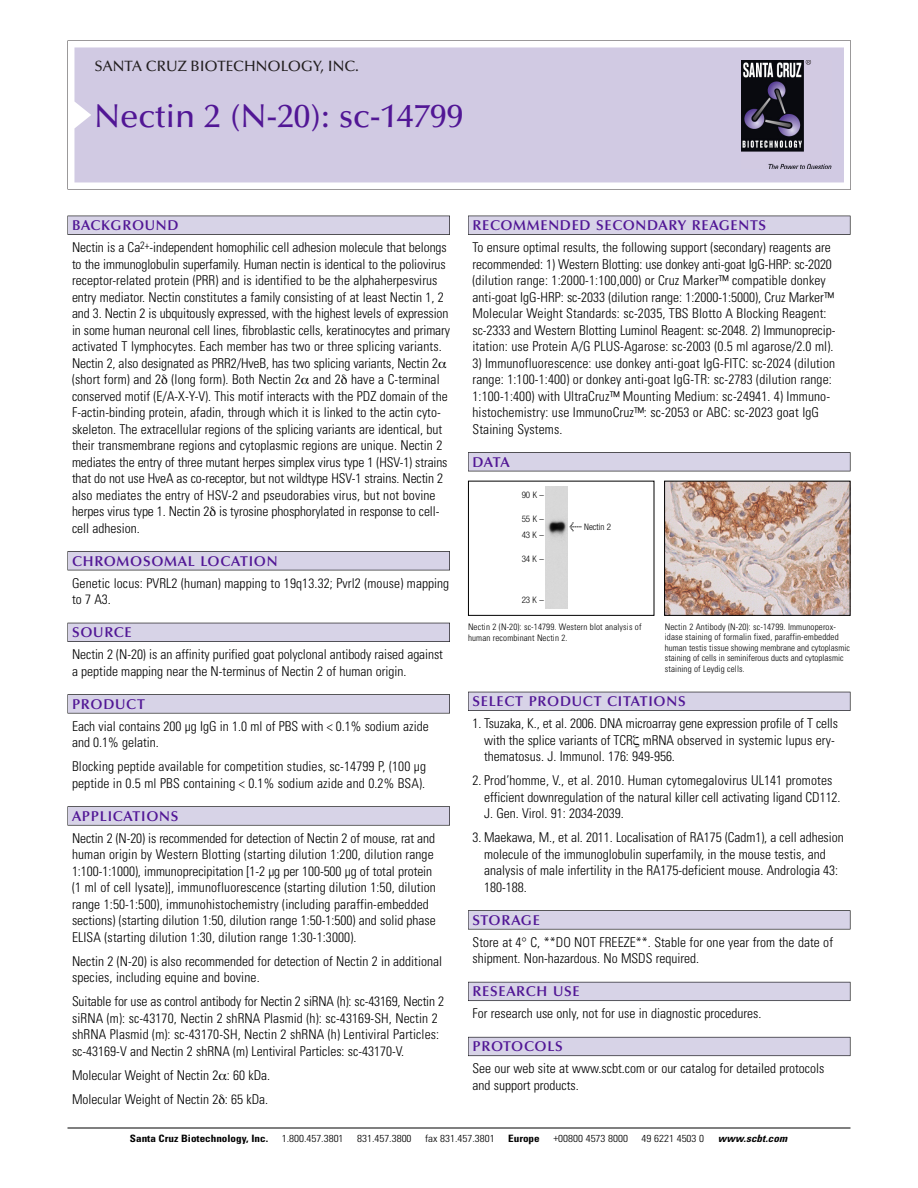
<style>
.page{position:relative;width:918px;height:1188px;background:#fff}
.page>*{position:absolute;margin:0;border:0;box-sizing:border-box;transform-origin:0 0}
.t1{font:500 33px "Optima";color:#511695}
.t2{font:500 15px "Optima";color:#231f20}
.t3{font:600 14.25px "Optima";letter-spacing:.05em;color:#511695}
.t4{font:300 condensed 13.5px/16.5px "Univers";color:#000}
.t5{font:300 condensed 10.2px "Univers";color:#000;scale:1.1 1}
.t6{font:700 condensed 10.2px "Univers";color:#000;scale:1.1 1}
.t7{font:italic 700 condensed 10.2px "Univers";letter-spacing:.005em;color:#000;scale:1.1 1}
.t8{font:300 condensed 9px/10.5px "Univers";letter-spacing:.015em;color:#000}
.t9{font:300 condensed 9px/16px "Helvetica Neue";color:#000}
.s1{font-family:"Meta Plus";font-weight:400;font-stretch:normal;font-size:10.5px}
</style>
<div class="page">
<svg style="left:68px;top:40px;width:783px;height:149px"></svg>
<div style="left:74px;top:47px;width:770px;height:135px;background:#d1cae3"></div>
<img style="left:741px;top:60px;width:90px;height:108px">
<div style="left:68px;top:216px;width:382px;height:19px;background:#525155"></div>
<div style="left:68px;top:216px;width:381px;height:18px;background:#d7d3e7"></div>
<div style="left:68px;top:551px;width:382px;height:19px;background:#525155"></div>
<div style="left:68px;top:552px;width:381px;height:18px;background:#d7d3e7"></div>
<div style="left:68px;top:623px;width:382px;height:19px;background:#525158"></div>
<div style="left:68px;top:623px;width:381px;height:18px;background:#d7d3e7"></div>
<div style="left:68px;top:694px;width:382px;height:19px;background:#575759"></div>
<div style="left:68px;top:695px;width:381px;height:18px;background:#d7d3e7"></div>
<svg style="left:68px;top:806px;width:382px;height:20px"></svg>
<div style="left:68px;top:807px;width:381px;height:18px;background:#d7d3e7"></div>
<div style="left:468px;top:216px;width:382px;height:19px;background:#525155"></div>
<div style="left:468px;top:216px;width:382px;height:18px;background:#d7d3e7"></div>
<div style="left:468px;top:452px;width:382px;height:19px;background:#525155"></div>
<div style="left:468px;top:453px;width:382px;height:18px;background:#d7d3e7"></div>
<div style="left:468px;top:692px;width:382px;height:19px;background:#525158"></div>
<div style="left:468px;top:692px;width:382px;height:18px;background:#d7d3e7"></div>
<div style="left:468px;top:910px;width:382px;height:19px;background:#575759"></div>
<div style="left:468px;top:911px;width:382px;height:18px;background:#d7d3e7"></div>
<div style="left:468px;top:982px;width:382px;height:19px;background:#5b5a62"></div>
<div style="left:468px;top:982px;width:382px;height:18px;background:#d7d3e7"></div>
<div style="left:468px;top:1037px;width:382px;height:19px;background:#66646e"></div>
<div style="left:468px;top:1037px;width:382px;height:18px;background:#d7d3e7"></div>
<hr style="left:68px;top:1128px;width:782px;height:1px;background:#000">
<div style="left:468px;top:481px;width:186px;height:135px;border:1px solid #000"></div>
<img style="left:546px;top:487px;width:21px;height:122px">
<img style="left:666px;top:483px;width:182px;height:131px">
<div style="left:664px;top:481px;width:186px;height:135px;border:1px solid #000"></div>
<p class="t2" style="left:94px;top:61px;width:266px">SANTA CRUZ BIOTECHNOLOGY, INC.</p>
<h1 class="t1" style="left:94px;top:103px;width:370px">Nectin 2 (N-20): sc-14799</h1>
<p class="t3" style="left:72px;top:219px;width:108px">BACKGROUND</p>
<p class="t4" style="left:72px;top:240px;width:379px">Nectin is a Ca<sup>2+</sup>-independent homophilic cell adhesion molecule that belongs to the immunoglobulin superfamily. Human nectin is identical to the poliovirus receptor-related protein (PRR) and is identified to be the alphaherpesvirus entry mediator. Nectin constitutes a family consisting of at least Nectin 1, 2 and 3. Nectin 2 is ubquitously expressed, with the highest levels of expression in some human neuronal cell lines, fibroblastic cells, keratinocytes and primary activated T lymphocytes. Each member has two or three splicing variants.<br>Nectin 2, also designated as PRR2/HveB, has two splicing variants, Nectin 2 (short form) and 2 (long form). Both Nectin 2 and 2 have a C-terminal conserved motif (E/A-X-Y-V). This motif interacts with the PDZ domain of the F-actin-binding protein, afadin, through which it is linked to the actin cyto&shy;skeleton. The extracellular regions of the splicing variants are identical, but their transmembrane regions and cytoplasmic regions are unique. Nectin 2 mediates the entry of three mutant herpes simplex virus type 1 (HSV-1) strains that do not use HveA as co-receptor, but not wildtype HSV-1 strains. Nectin 2 also mediates the entry of HSV-2 and pseudorabies virus, but not bovine herpes virus type 1. Nectin 2 is tyrosine phosphorylated in response to cell&shy;cell adhesion.</p>
<p class="t3" style="left:72px;top:555px;width:207px">CHROMOSOMAL LOCATION</p>
<p class="t4" style="left:72px;top:576px;width:379px">Genetic locus: PVRL2 (human) mapping to 19q13.32; Pvrl2 (mouse) mapping to 7 A3.</p>
<p class="t3" style="left:72px;top:627px;width:61px">SOURCE</p>
<p class="t4" style="left:72px;top:647px;width:372px">Nectin 2 (N-20) is an affinity purified goat polyclonal antibody raised against a peptide mapping near the N-terminus of Nectin 2 of human origin.</p>
<p class="t3" style="left:72px;top:698px;width:74px">PRODUCT</p>
<p class="t4" style="left:72px;top:719px;width:358px">Each vial contains 200 µg IgG in 1.0 ml of PBS with &lt; 0.1% sodium azide and 0.1% gelatin.</p>
<p class="t4" style="left:72px;top:759px;width:356px">Blocking peptide available for competition studies, sc-14799 P, (100 µg peptide in 0.5 ml PBS containing &lt; 0.1% sodium azide and 0.2% BSA).</p>
<p class="t3" style="left:72px;top:810px;width:108px">APPLICATIONS</p>
<p class="t4" style="left:72px;top:831px;width:365px">Nectin 2 (N-20) is recommended for detection of Nectin 2 of mouse, rat and human origin by Western Blotting (starting dilution 1:200, dilution range 1:100-1:1000), immunoprecipitation [1-2 µg per 100-500 µg of total protein (1 ml of cell lysate)], immunofluorescence (starting dilution 1:50, dilution range 1:50-1:500), immunohistochemistry (including paraffin-embedded sections) (starting dilution 1:50, dilution range 1:50-1:500) and solid phase ELISA (starting dilution 1:30, dilution range 1:30-1:3000).</p>
<p class="t4" style="left:72px;top:954px;width:371px">Nectin 2 (N-20) is also recommended for detection of Nectin 2 in additional species, including equine and bovine.</p>
<p class="t4" style="left:72px;top:994px;width:374px">Suitable for use as control antibody for Nectin 2 siRNA (h): sc-43169, Nectin 2 siRNA (m): sc-43170, Nectin 2 shRNA Plasmid (h): sc-43169-SH, Nectin 2 shRNA Plasmid (m): sc-43170-SH, Nectin 2 shRNA (h) Lentiviral Particles: sc-43169-V and Nectin 2 shRNA (m) Lentiviral Particles: sc-43170-V.</p>
<p class="t4" style="left:72px;top:1064px;width:200px;line-height:24px">Molecular Weight of Nectin 2 : 60 kDa.<br>Molecular Weight of Nectin 2 : 65 kDa.</p>
<p class="t3" style="left:473px;top:219px;width:295px">RECOMMENDED SECONDARY REAGENTS</p>
<p class="t4" style="left:473px;top:240px;width:364px">To ensure optimal results, the following support (secondary) reagents are recommended: 1) Western Blotting: use donkey anti-goat IgG-HRP: sc-2020 (dilution range: 1:2000-1:100,000) or Cruz Marker™ compatible donkey anti-goat IgG-HRP: sc-2033 (dilution range: 1:2000-1:5000), Cruz Marker™ Molecular Weight Standards: sc-2035, TBS Blotto A Blocking Reagent: sc-2333 and Western Blotting Luminol Reagent: sc-2048. 2) Immunoprecip&shy;itation: use Protein A/G PLUS-Agarose: sc-2003 (0.5 ml agarose/2.0 ml).</p>
<p class="t4" style="left:473px;top:356px;width:364px">3) Immunofluorescence: use donkey anti-goat IgG-FITC: sc-2024 (dilution range: 1:100-1:400) or donkey anti-goat IgG-TR: sc-2783 (dilution range:<br>1:100-1:400) with UltraCruz™ Mounting Medium: sc-24941. 4) Immuno&shy;histochemistry: use ImmunoCruz™: sc-2053 or ABC: sc-2023 goat IgG Staining Systems.</p>
<p class="t3" style="left:473px;top:456px;width:39px">DATA</p>
<p class="t9" style="left:522px;top:488px;width:24px">90K–</p>
<p class="t9" style="left:522px;top:512px;width:24px">55K–<br>43K–</p>
<p class="t9" style="left:522px;top:552px;width:24px">34K–</p>
<p class="t9" style="left:522px;top:592px;width:24px">23K–</p>
<p class="t9" style="left:569px;top:519px;width:43px"><span class="s1">&lt;</span> Nectin 2</p>
<p class="t8" style="left:468px;top:623px;width:175px">Nectin 2 (N-20): sc-14799. Western blot analysis of human recombinant Nectin 2.</p>
<p class="t8" style="left:665px;top:622px;width:187px">Nectin 2 Antibody (N-20): sc-14799. Immunoperox&shy;idase staining of formalin fixed, paraffin-embedded human testis tissue showing membrane and cytoplasmic staining of cells in seminiferous ducts and cytoplasmic staining of Leydig cells.</p>
<p class="t3" style="left:473px;top:696px;width:215px">SELECT PRODUCT CITATIONS</p>
<p class="t4" style="left:484px;top:716px;width:355px;text-indent:-12px">1. Tsuzaka, K., et al. 2006. DNA microarray gene expression profile of T cells with the splice variants of TCR mRNA observed in systemic lupus ery&shy;thematosus. J. Immunol. 176: 949-956.</p>
<p class="t4" style="left:484px;top:773px;width:358px;text-indent:-12px">2. Prod’homme, V., et al. 2010. Human cytomegalovirus UL141 promotes efficient downregulation of the natural killer cell activating ligand CD112.<br>J. Gen. Virol. 91: 2034-2039.</p>
<p class="t4" style="left:484px;top:830px;width:361px;text-indent:-12px">3. Maekawa, M., et al. 2011. Localisation of RA175 (Cadm1), a cell adhesion molecule of the immunoglobulin superfamily, in the mouse testis, and analysis of male infertility in the RA175-deficient mouse. Andrologia 43:<br>180-188.</p>
<p class="t3" style="left:473px;top:914px;width:69px">STORAGE</p>
<p class="t4" style="left:473px;top:935px;width:362px">Store at 4° C, **DO NOT FREEZE**. Stable for one year from the date of shipment. Non-hazardous. No MSDS required.</p>
<p class="t3" style="left:473px;top:986px;width:109px">RESEARCH USE</p>
<p class="t4" style="left:473px;top:1006px;width:290px">For research use only, not for use in diagnostic procedures.</p>
<p class="t3" style="left:473px;top:1041px;width:92px">PROTOCOLS</p>
<p class="t4" style="left:473px;top:1061px;width:353px">See our web site at www.scbt.com or our catalog for detailed protocols and support products.</p>
<p class="t6" style="left:130px;top:1135px;width:127px">Santa Cruz Biotechnology, Inc.</p>
<p class="t5" style="left:282px;top:1135px;width:58px">1.800.457.3801</p>
<p class="t5" style="left:357px;top:1135px;width:51px">831.457.3800</p>
<p class="t5" style="left:425px;top:1135px;width:65px">fax 831.457.3801</p>
<p class="t6" style="left:508px;top:1135px;width:30px">Europe</p>
<p class="t5" style="left:553px;top:1135px;width:69px">+00800 4573 8000</p>
<p class="t5" style="left:642px;top:1135px;width:58px">49 6221 4503 0</p>
<p class="t7" style="left:718px;top:1135px;width:64px">www.scbt.com</p>
</div>
